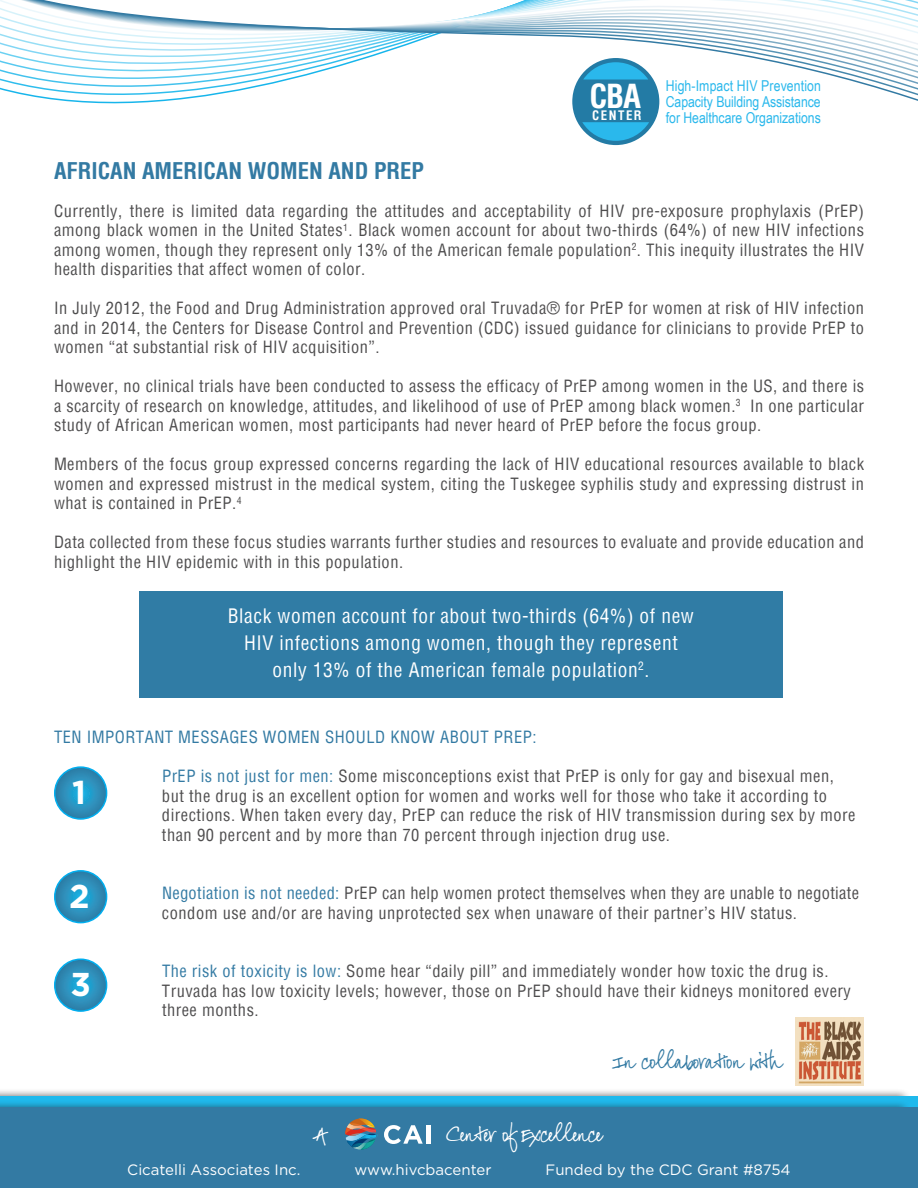
<style>
.page{position:relative;width:918px;height:1188px;background:#fff}
.page>*{position:absolute;margin:0;border:0;box-sizing:border-box;transform-origin:0 0}
.t1{font:700 33px "Gotham";color:#fff}
.t2{font:700 condensed 32.4px "Helvetica";color:#fff}
.t3{font:700 condensed 22.5px "Helvetica";color:#337aa3}
.t4{font:condensed 19.5px "Helvetica";letter-spacing:.03em;color:#fff}
.t5{font:condensed 16.5px/19.5px "Helvetica";letter-spacing:.03em;color:#4e4d4e;text-align:justify}
.t6{font:condensed 16.5px "Helvetica";letter-spacing:.03em;color:#337aa3}
.t7{font:15px/16px "Arial Narrow";letter-spacing:-.005em;color:#2ab8ec;text-align:justify}
.t8{font:15px "Gotham";color:#fff}
.t9{font:15px "FG Jasmine 2";letter-spacing:-.04em;color:#337aa3}
.t10{font:15px "FG Jasmine 2";letter-spacing:-.04em;color:#fff}
.t11{font:700 condensed 12.75px "Helvetica";letter-spacing:.12em;color:#fff}
.s1{color:#337aa3}
.s2{font-family:"FG Jasmine"}
.s3{font-family:"Dakota";font-size:19.5px}
</style>
<div class="page">
<svg style="left:0;top:0;width:918px;height:146px"></svg>
<div style="left:139px;top:591px;width:644px;height:107px;background:#307ca5"></div>
<div style="left:0;top:1088px;width:912px;height:100px;background:#231f20;opacity:.75"></div>
<div style="left:0;top:1096px;width:918px;height:84px;background:#1fb9ec"></div>
<div style="left:0;top:1100px;width:912px;height:88px;background:#231f20;opacity:.75"></div>
<div style="left:0;top:1108px;width:918px;height:80px;background:#337aa3"></div>
<div style="left:572px;top:58px;width:87px;height:87px;background:#237ba5;border-radius:50%"></div>
<svg style="left:582px;top:122px;width:67px;height:19px"></svg>
<svg style="left:583px;top:62px;width:65px;height:18px"></svg>
<svg style="left:384px;top:1125px;width:39px;height:19px"></svg>
<hr style="left:426px;top:1125px;width:4px;height:19px;background:#fff">
<svg style="left:345px;top:1119px;width:32px;height:31px"></svg>
<svg style="left:55px;top:767px;width:52px;height:52px;background:#2890bd"></svg>
<div style="left:54px;top:766px;width:53px;height:54px;border:2px solid #00aeef;border-radius:50%"></div>
<svg style="left:55px;top:871px;width:52px;height:52px;background:#2890bd"></svg>
<div style="left:54px;top:870px;width:53px;height:53px;border:2px solid #00aeef;border-radius:50%"></div>
<svg style="left:55px;top:959px;width:52px;height:52px;background:#2890bd"></svg>
<div style="left:54px;top:958px;width:53px;height:54px;border:2px solid #00aeef;border-radius:50%"></div>
<img style="left:795px;top:1018px;width:69px;height:67px">
<p class="t2" style="left:590px;top:75px;width:53px">CBA</p>
<p class="t11" style="left:592px;top:107px;width:51px">CENTER</p>
<p class="t7" style="left:666px;top:77px;width:157px">High-Impact HIV Prevention Capacity Building Assistance for Healthcare Organizations</p>
<p class="t3" style="left:54px;top:156px;width:372px">AFRICAN AMERICAN WOMEN AND PREP</p>
<p class="t5" style="left:54px;top:200px;width:812px">Currently, there is limited data regarding the attitudes and acceptability of HIV pre-exposure prophylaxis (PrEP) among black women in the United States<sup>1</sup>. Black women account for about two-thirds (64%) of new HIV infections among women, though they represent only 13% of the American female population<sup>2</sup>. This inequity illustrates the HIV health disparities that affect women of color.</p>
<p class="t5" style="left:54px;top:298px;width:812px">In July 2012, the Food and Drug Administration approved oral Truvada® for PrEP for women at risk of HIV infection and in 2014, the Centers for Disease Control and Prevention (CDC) issued guidance for clinicians to provide PrEP to women “at substantial risk of HIV acquisition”.</p>
<p class="t5" style="left:54px;top:376px;width:812px">However, no clinical trials have been conducted to assess the efficacy of PrEP among women in the US, and there is a scarcity of research on knowledge, attitudes, and likelihood of use of PrEP among black women.<sup>3</sup> In one particular study of African American women, most participants had never heard of PrEP before the focus group.</p>
<p class="t5" style="left:54px;top:454px;width:812px">Members of the focus group expressed concerns regarding the lack of HIV educational resources available to black women and expressed mistrust in the medical system, citing the Tuskegee syphilis study and expressing distrust in what is contained in PrEP.<sup>4</sup></p>
<p class="t5" style="left:54px;top:532px;width:812px">Data collected from these focus studies warrants further studies and resources to evaluate and provide education and highlight the HIV epidemic with in this population.</p>
<p class="t4" style="left:228px;top:603px;width:468px">Black women account for about two-thirds (64%) of new</p>
<p class="t4" style="left:244px;top:630px;width:435px">HIV infections among women, though they represent</p>
<p class="t4" style="left:273px;top:657px;width:378px">only 13% of the American female population<sup>2</sup>.</p>
<p class="t6" style="left:54px;top:726px;width:484px">TEN IMPORTANT MESSAGES WOMEN SHOULD KNOW ABOUT PREP:</p>
<p class="t5" style="left:162px;top:766px;width:674px"><span class="s1">PrEP is not just for men:</span> Some misconceptions exist that PrEP is only for gay and bisexual men,</p>
<p class="t5" style="left:162px;top:785px;width:667px">but the drug is an excellent option for women and works well for those who take it according to</p>
<p class="t5" style="left:162px;top:805px;width:695px">directions. When taken every day, PrEP can reduce the risk of HIV transmission during sex by more than 90 percent and by more than 70 percent through injection drug use.</p>
<p class="t1" style="left:72px;top:773px;width:15px">1</p>
<p class="t1" style="left:69px;top:876px;width:22px">2</p>
<p class="t1" style="left:71px;top:965px;width:22px">3</p>
<p class="t5" style="left:162px;top:883px;width:699px"><span class="s1">Negotiation is not needed:</span> PrEP can help women protect themselves when they are unable to negotiate condom use and/or are having unprotected sex when unaware of their partner’s HIV status.</p>
<p class="t5" style="left:162px;top:961px;width:668px"><span class="s1">The risk of toxicity is low:</span> Some hear “daily pill” and immediately wonder how toxic the drug is.</p>
<p class="t5" style="left:162px;top:980px;width:690px">Truvada has low toxicity levels; however, those on PrEP should have their kidneys monitored every three months.</p>
<p class="t9" style="left:612px;top:1054px;width:172px">In collabora<span class="s2">ti</span>on wi<span class="s2">t</span>h</p>
<p class="t10" style="left:315px;top:1127px;width:13px">A</p>
<p class="t10" style="left:444px;top:1127px;width:159px"><span class="s3">C</span>en<span class="s2">t</span>er of Excellence</p>
<p class="t8" style="left:127px;top:1161px;width:175px">Cicatelli Associates Inc.</p>
<p class="t8" style="left:354px;top:1161px;width:139px">www.hivcbacenter</p>
<p class="t8" style="left:546px;top:1161px;width:247px">Funded by the CDC Grant #8754</p>
</div>
